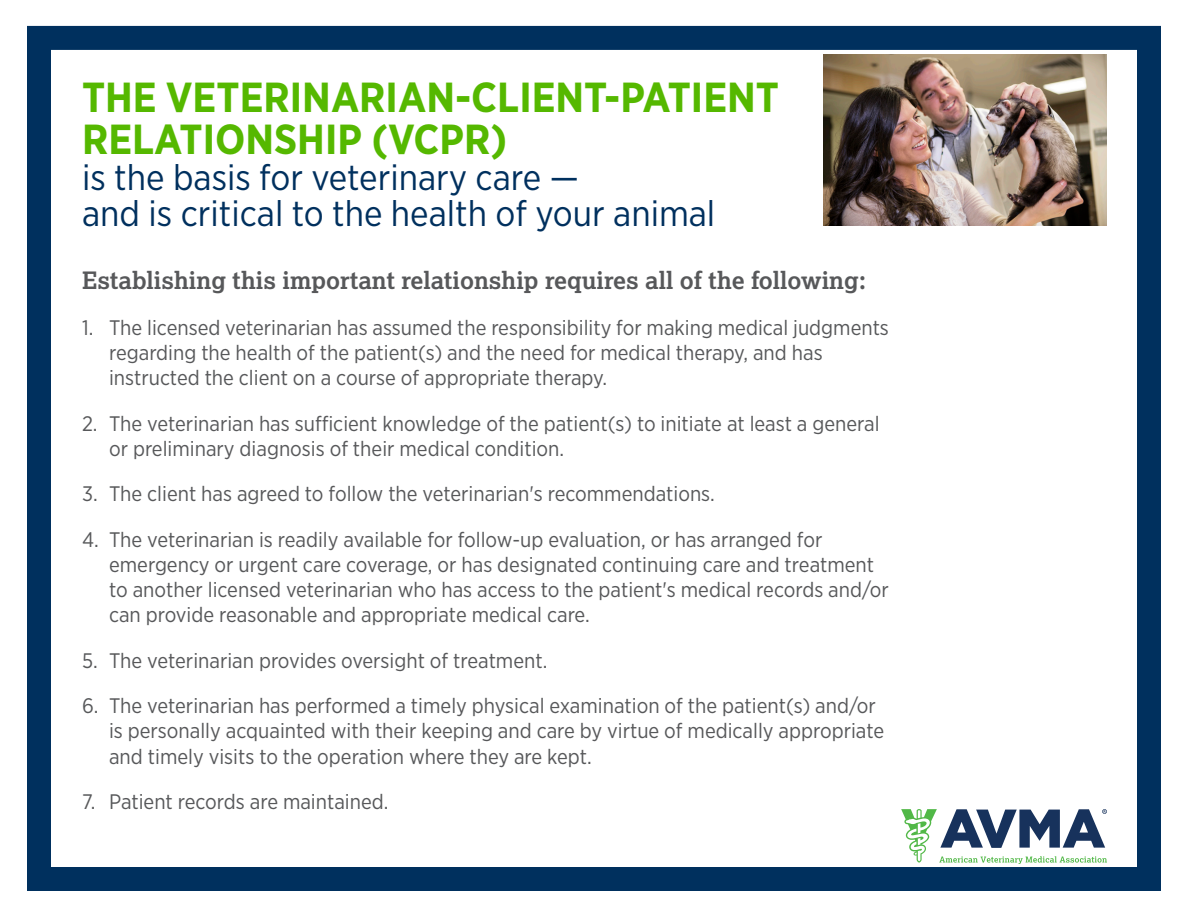
<style>
.page{position:relative;width:1188px;height:918px;background:#fff}
.page>*{position:absolute;margin:0;border:0;box-sizing:border-box;transform-origin:0 0}
.t1{font:700 42px/42px "Gotham Narrow";color:#55b800}
.t2{font:36px/36px "Gotham Narrow";color:#00305e}
.t3{font:700 24px "Lexia";color:#57585a}
.t4{font:21px/25.2px "Gotham Narrow";color:#57585a}
</style>
<div class="page">
<svg style="left:901px;top:809px;width:206px;height:55px"></svg>
<img style="left:824px;top:54px;width:283px;height:172px">
<div style="left:27px;top:26px;width:1134px;height:865px;border:24px solid #00305e"></div>
<p class="t1" style="left:82px;top:76px;width:699px">THE VETERINARIAN-CLIENT-PATIENT<br>RELATIONSHIP (VCPR)</p>
<p class="t2" style="left:82px;top:159px;width:635px">is the basis for veterinary care —<br>and is critical to the health of your animal</p>
<p class="t3" style="left:82px;top:265px;width:786px">Establishing this important relationship requires all of the following:</p>
<p class="t4" style="left:109px;top:314px;width:781px;text-indent:-27px">1. The licensed veterinarian has assumed the responsibility for making medical judgments regarding the health of the patient(s) and the need for medical therapy, and has instructed the client on a course of appropriate therapy.</p>
<p class="t4" style="left:109px;top:410px;width:772px;text-indent:-27px">2. The veterinarian has sufficient knowledge of the patient(s) to initiate at least a general or preliminary diagnosis of their medical condition.</p>
<p class="t4" style="left:82px;top:481px;width:634px">3. The client has agreed to follow the veterinarian's recommendations.</p>
<p class="t4" style="left:109px;top:526px;width:781px;text-indent:-27px">4. The veterinarian is readily available for follow-up evaluation, or has arranged for emergency or urgent care coverage, or has designated continuing care and treatment to another licensed veterinarian who has access to the patient's medical records and/or can provide reasonable and appropriate medical care.</p>
<p class="t4" style="left:82px;top:647px;width:467px">5. The veterinarian provides oversight of treatment.</p>
<p class="t4" style="left:109px;top:693px;width:777px;text-indent:-27px">6. The veterinarian has performed a timely physical examination of the patient(s) and/or is personally acquainted with their keeping and care by virtue of medically appropriate and timely visits to the operation where they are kept.</p>
<p class="t4" style="left:82px;top:789px;width:308px">7. Patient records are maintained.</p>
</div>
